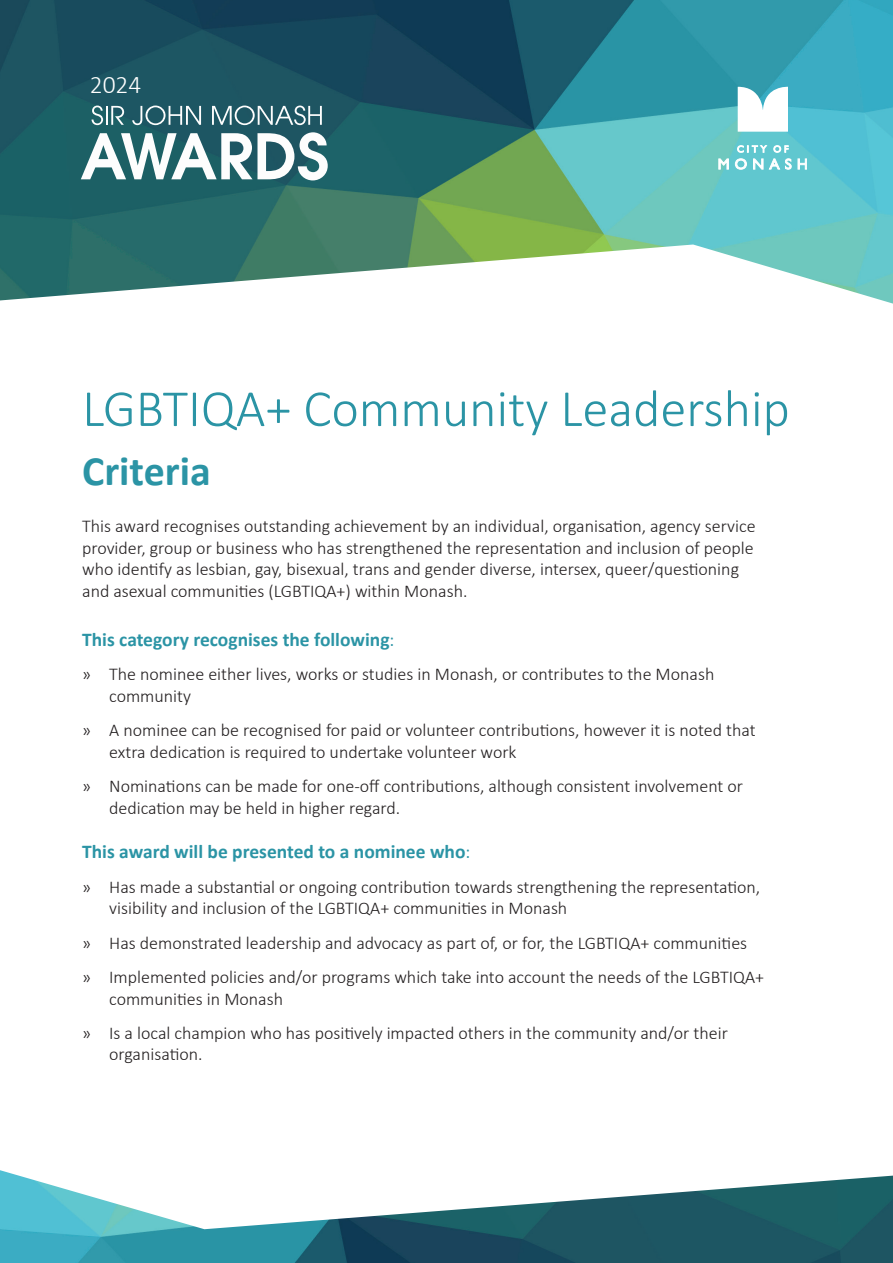
<style>
.page{position:relative;width:893px;height:1263px;background:#fff}
.page>*{position:absolute;margin:0;border:0;box-sizing:border-box;transform-origin:0 0}
.t1{font:300 52.5px "Calibri";color:#2b94a5}
.t2{font:700 42px "Calibri";color:#2b94a5}
.t3{font:300 25.5px "Calibri";color:#fff}
.t4{font:700 19.5px "Calibri";color:#2b94a5}
.t5{font:300 18px/21.6px "Calibri";color:#231f20}
.s1{font-weight:400;font-size:18px}
</style>
<div class="page">
<img style="left:0;top:0;width:893px;height:304px">
<svg style="left:719px;top:158px;width:10px;height:11px"></svg>
<svg style="left:735px;top:87px;width:100px;height:93px"></svg>
<svg style="left:92px;top:106px;width:32px;height:19px"></svg>
<svg style="left:132px;top:106px;width:69px;height:19px"></svg>
<svg style="left:212px;top:106px;width:110px;height:19px"></svg>
<svg style="left:81px;top:132px;width:247px;height:48px"></svg>
<img style="left:0;top:1170px;width:893px;height:93px">
<p class="t3" style="left:90px;top:68px;width:53px">2024</p>
<p class="t1" style="left:82px;top:376px;width:709px">LGBTIQA+ Community Leadership</p>
<p class="t2" style="left:82px;top:441px;width:130px">Criteria</p>
<p class="t5" style="left:82px;top:515px;width:675px">This award recognises outstanding achievement by an individual, organisation, agency service provider, group or business who has strengthened the representation and inclusion of people who identify as lesbian, gay, bisexual, trans and gender diverse, intersex, queer/questioning and asexual communities (LGBTIQA+) within Monash.</p>
<p class="t4" style="left:82px;top:625px;width:314px">This category recognises the following<span class="s1">:</span></p>
<p class="t5" style="left:109px;top:663px;width:607px;text-indent:-27px">» The nominee either lives, works or studies in Monash, or contributes to the Monash community</p>
<p class="t5" style="left:109px;top:719px;width:648px;text-indent:-27px">» A nominee can be recognised for paid or volunteer contributions, however it is noted that extra dedication is required to undertake volunteer work</p>
<p class="t5" style="left:109px;top:775px;width:635px;text-indent:-27px">» Nominations can be made for one-off contributions, although consistent involvement or dedication may be held in higher regard.</p>
<p class="t4" style="left:82px;top:838px;width:390px">This award will be presented to a nominee who<span class="s1">:</span></p>
<p class="t5" style="left:109px;top:876px;width:653px;text-indent:-27px">» Has made a substantial or ongoing contribution towards strengthening the representation, visibility and inclusion of the LGBTIQA+ communities in Monash</p>
<p class="t5" style="left:82px;top:931px;width:666px">» Has demonstrated leadership and advocacy as part of, or for, the LGBTIQA+ communities</p>
<p class="t5" style="left:109px;top:966px;width:656px;text-indent:-27px">» Implemented policies and/or programs which take into account the needs of the LGBTIQA+ communities in Monash</p>
<p class="t5" style="left:109px;top:1022px;width:620px;text-indent:-27px">» Is a local champion who has positively impacted others in the community and/or their organisation.</p>
</div>
